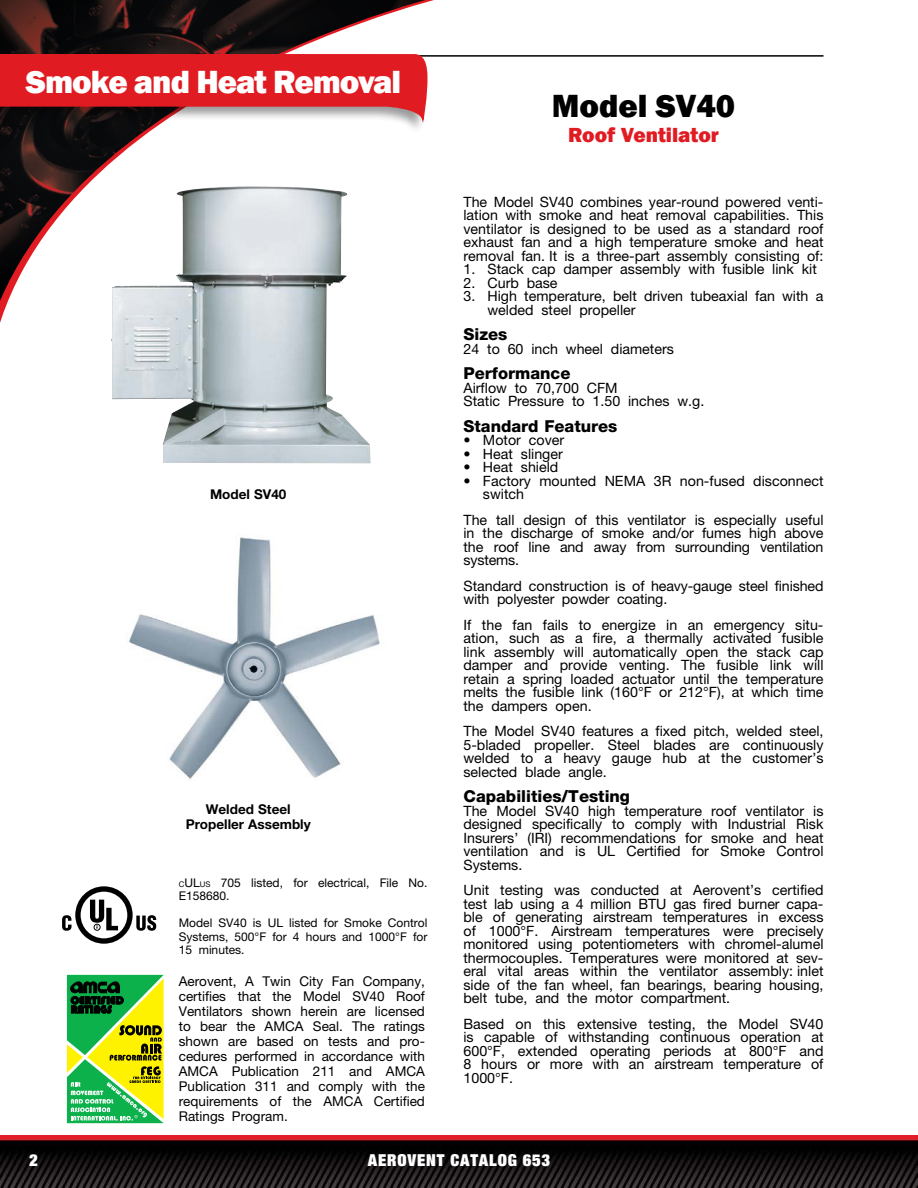
<style>
.page{position:relative;width:918px;height:1188px;background:#fff}
.page>*{position:absolute;margin:0;border:0;box-sizing:border-box;transform-origin:0 0}
.t1{font:800 33px "Franklin Gothic";letter-spacing:-.03em;color:#fff}
.t2{font:800 33px "Franklin Gothic";color:#000}
.t3{font:800 21px "Franklin Gothic";color:#e11b22}
.t4{font:800 16.5px "Helvetica Neue";color:#000}
.t5{font:900 expanded 16.5px "Helvetica Neue";letter-spacing:.05em;color:#fff}
.t6{font:14.25px/13.5px "Helvetica Neue";color:#000;text-align:justify}
.t7{font:13.5px/15px "Helvetica Neue";color:#000;text-align:justify}
.t8{font:700 13.5px/15px "Helvetica Neue";color:#000;text-align:center}
.t9{font:12px/13.5px "Helvetica Neue";color:#000}
.s1{font-size:7.8px}
</style>
<div class="page">
<img style="left:0;top:1135px;width:918px;height:53px">
<svg style="left:0;top:0;width:434px;height:436px"></svg>
<hr style="left:0;top:55px;width:823px;height:2px;background:#000">
<div style="left:0;top:52px;width:428px;height:84px;background:#000;opacity:.4"></div>
<svg style="left:0;top:54px;width:427px;height:71px;background:#ca353b"></svg>
<img style="left:128px;top:537px;width:252px;height:242px">
<img style="left:111px;top:186px;width:145px;height:214px">
<svg style="left:67px;top:975px;width:97px;height:148px;background:#73b53a"></svg>
<svg style="left:62px;top:886px;width:94px;height:58px"></svg>
<h1 class="t1" style="left:26px;top:60px;width:377px">Smoke and Heat Removal</h1>
<p class="t8" style="left:210px;top:486px;width:78px">Model SV40</p>
<p class="t8" style="left:186px;top:802px;width:127px">Welded Steel<br>Propeller Assembly</p>
<p class="t9" style="left:179px;top:876px;width:250px"><span class="s1">C</span>UL<span class="s1">US</span> 705 listed, for electrical, File No.<br>E158680.</p>
<p class="t9" style="left:179px;top:916px;width:250px;text-align:justify">Model SV40 is UL listed for Smoke Control Systems, 500°F for 4 hours and 1000°F for 15 minutes.</p>
<p class="t7" style="left:179px;top:973px;width:248px">Aerovent, A Twin City Fan Company, certifies that the Model SV40 Roof Ventilators shown herein are licensed to bear the AMCA Seal. The ratings shown are based on tests and pro&shy;cedures performed in accordance with AMCA Publication 211 and AMCA Publication 311 and comply with the requirements of the AMCA Certified Ratings Program.</p>
<h1 class="t2" style="left:552px;top:84px;width:185px">Model SV40</h1>
<h2 class="t3" style="left:568px;top:121px;width:152px">Roof Ventilator</h2>
<p class="t6" style="left:464px;top:195px;width:362px">The Model SV40 combines year-round powered venti&shy;lation with smoke and heat removal capabilities. This ventilator is designed to be used as a standard roof exhaust fan and a high temperature smoke and heat removal fan. It is a three-part assembly consisting of:</p>
<p class="t6" style="left:464px;top:262px;width:355px">1. Stack cap damper assembly with fusible link kit</p>
<p class="t6" style="left:464px;top:276px;width:96px">2. Curb base</p>
<p class="t6" style="left:487px;top:289px;width:337px;text-indent:-24px">3. High temperature, belt driven tubeaxial fan with a welded steel propeller</p>
<p class="t4" style="left:464px;top:325px;width:46px">Sizes</p>
<p class="t6" style="left:464px;top:342px;width:212px">24 to 60 inch wheel diameters</p>
<p class="t4" style="left:464px;top:364px;width:108px">Performance</p>
<p class="t6" style="left:464px;top:381px;width:242px">Airflow to 70,700 CFM<br>Static Pressure to 1.50 inches w.g.</p>
<p class="t4" style="left:464px;top:416px;width:155px">Standard Features</p>
<p class="t6" style="left:464px;top:433px;width:102px">• Motor cover</p>
<p class="t6" style="left:464px;top:447px;width:101px">• Heat slinger</p>
<p class="t6" style="left:464px;top:460px;width:96px">• Heat shield</p>
<p class="t6" style="left:483px;top:474px;width:342px;text-indent:-19px">• Factory mounted NEMA 3R non-fused disconnect switch</p>
<p class="t6" style="left:464px;top:513px;width:362px">The tall design of this ventilator is especially useful in the discharge of smoke and/or fumes high above the roof line and away from surrounding ventilation systems.</p>
<p class="t6" style="left:464px;top:579px;width:361px">Standard construction is of heavy-gauge steel finished with polyester powder coating.</p>
<p class="t6" style="left:464px;top:618px;width:362px">If the fan fails to energize in an emergency situ&shy;ation, such as a fire, a thermally activated fusible link assembly will automatically open the stack cap damper and provide venting. The fusible link will retain a spring loaded actuator until the temperature melts the fusible link (160°F or 212°F), at which time the dampers open.</p>
<p class="t6" style="left:464px;top:724px;width:361px">The Model SV40 features a fixed pitch, welded steel, 5-bladed propeller. Steel blades are continuously welded to a heavy gauge hub at the customer’s selected blade angle.</p>
<p class="t4" style="left:464px;top:787px;width:168px">Capabilities/Testing</p>
<p class="t6" style="left:464px;top:804px;width:362px">The Model SV40 high temperature roof ventilator is designed specifically to comply with Industrial Risk Insurers’ (IRI) recommendations for smoke and heat ventilation and is UL Certified for Smoke Control Systems.</p>
<p class="t6" style="left:464px;top:883px;width:362px">Unit testing was conducted at Aerovent’s certified test lab using a 4 million BTU gas fired burner capa&shy;ble of generating airstream temperatures in excess of 1000°F. Airstream temperatures were precisely monitored using potentiometers with chromel-alumel thermocouples. Temperatures were monitored at sev&shy;eral vital areas within the ventilator assembly: inlet side of the fan wheel, fan bearings, bearing housing, belt tube, and the motor compartment.</p>
<p class="t6" style="left:464px;top:1017px;width:362px">Based on this extensive testing, the Model SV40 is capable of withstanding continuous operation at 600°F, extended operating periods at 800°F and 8 hours or more with an airstream temperature of 1000°F.</p>
<p class="t5" style="left:29px;top:1149px;width:10px">2</p>
<p class="t5" style="left:368px;top:1149px;width:21px">AEROVENT</p>
<p class="t5" style="left:450px;top:1149px;width:20px">CATALO</p>
<p class="t5" style="left:508px;top:1149px;width:44px">G 653</p>
</div>
